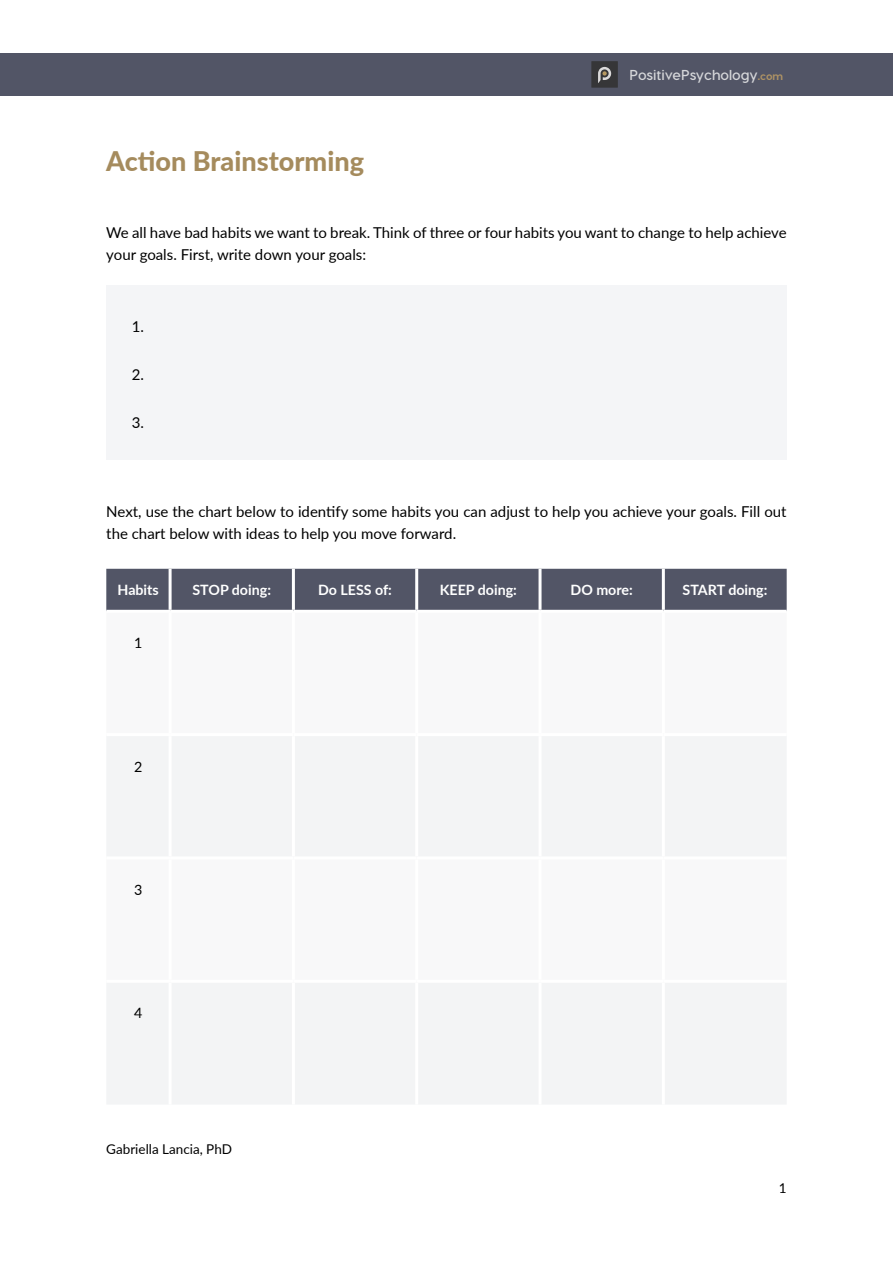
<style>
.page{position:relative;width:893px;height:1263px;background:#fff}
.page>*{position:absolute;margin:0;border:0;box-sizing:border-box;transform-origin:0 0}
.t1{font:800 27px "Lato";color:#a58b5d}
.t2{font:15px/22.5px "Lato";color:#000}
.t3{font:700 14.4px "Visby CF";color:#d6d7da}
.t4{font:700 14.25px "Lato";color:#fff}
.t5{font:14.25px "Lato";color:#000}
.t6{font:13.5px "Lato";color:#000}
.s1{font-weight:800;font-size:10.8px;color:#af9364}
</style>
<div class="page">
<div style="left:0;top:53px;width:893px;height:43px;background:#525566"></div>
<div style="left:591px;top:61px;width:27px;height:27px;background:#363638"></div>
<svg style="left:598px;top:67px;width:13px;height:16px"></svg>
<div style="left:106px;top:286px;width:681px;height:174px;background:#f4f5f7"></div>
<div style="left:106px;top:569px;width:681px;height:41px;background:#525566"></div>
<div style="left:107px;top:736px;width:679px;height:368px;background:#f3f4f5"></div>
<hr style="left:169px;top:569px;width:3px;height:41px;background:#fff">
<hr style="left:292px;top:569px;width:3px;height:41px;background:#fff">
<hr style="left:415px;top:569px;width:3px;height:41px;background:#fff">
<svg style="left:538px;top:569px;width:4px;height:41px"></svg>
<hr style="left:662px;top:569px;width:3px;height:41px;background:#fff">
<hr style="left:169px;top:736px;width:3px;height:120px;background:#fff">
<hr style="left:292px;top:736px;width:3px;height:120px;background:#fff">
<hr style="left:415px;top:736px;width:3px;height:120px;background:#fff">
<hr style="left:538px;top:736px;width:4px;height:120px;background:#fff">
<hr style="left:662px;top:736px;width:3px;height:120px;background:#fff">
<hr style="left:106px;top:856px;width:64px;height:3px;background:#fff">
<hr style="left:170px;top:856px;width:123px;height:3px;background:#fff">
<hr style="left:169px;top:859px;width:3px;height:121px;background:#fff">
<hr style="left:293px;top:856px;width:124px;height:3px;background:#fff">
<hr style="left:292px;top:859px;width:3px;height:121px;background:#fff">
<hr style="left:417px;top:856px;width:123px;height:3px;background:#fff">
<hr style="left:415px;top:859px;width:3px;height:121px;background:#fff">
<hr style="left:540px;top:856px;width:123px;height:3px;background:#fff">
<hr style="left:538px;top:859px;width:4px;height:121px;background:#fff">
<hr style="left:663px;top:856px;width:124px;height:3px;background:#fff">
<hr style="left:662px;top:859px;width:3px;height:121px;background:#fff">
<hr style="left:106px;top:980px;width:64px;height:3px;background:#fff">
<hr style="left:170px;top:980px;width:123px;height:3px;background:#fff">
<hr style="left:169px;top:983px;width:3px;height:121px;background:#fff">
<hr style="left:293px;top:980px;width:124px;height:3px;background:#fff">
<hr style="left:292px;top:983px;width:3px;height:121px;background:#fff">
<hr style="left:417px;top:980px;width:123px;height:3px;background:#fff">
<hr style="left:415px;top:983px;width:3px;height:121px;background:#fff">
<hr style="left:540px;top:980px;width:123px;height:3px;background:#fff">
<hr style="left:538px;top:983px;width:4px;height:121px;background:#fff">
<hr style="left:663px;top:980px;width:124px;height:3px;background:#fff">
<hr style="left:662px;top:983px;width:3px;height:121px;background:#fff">
<h1 class="t1" style="left:106px;top:141px;width:259px">Action Brainstorming</h1>
<p class="t3" style="left:629px;top:66px;width:155px">PositivePsychology<span class="s1">.com</span></p>
<p class="t2" style="left:106px;top:220px;width:682px">We all have bad habits we want to break. Think of three or four habits you want to change to help achieve your goals. First, write down your goals:</p>
<p class="t2" style="left:132px;top:314px;width:14px">1.</p>
<p class="t2" style="left:132px;top:362px;width:14px">2.</p>
<p class="t2" style="left:132px;top:410px;width:14px">3.</p>
<p class="t2" style="left:106px;top:499px;width:682px">Next, use the chart below to identify some habits you can adjust to help you achieve your goals. Fill out the chart below with ideas to help you move forward.</p>
<p class="t4" style="left:118px;top:579px;width:43px">Habits</p>
<p class="t4" style="left:192px;top:579px;width:80px">STOP doing:</p>
<p class="t4" style="left:318px;top:579px;width:75px">Do LESS of:</p>
<p class="t4" style="left:440px;top:579px;width:79px">KEEP doing:</p>
<p class="t4" style="left:570px;top:579px;width:64px">DO more:</p>
<p class="t4" style="left:683px;top:579px;width:86px">START doing:</p>
<p class="t5" style="left:134px;top:633px;width:10px">1</p>
<p class="t5" style="left:134px;top:756px;width:10px">2</p>
<p class="t5" style="left:134px;top:879px;width:10px">3</p>
<p class="t5" style="left:134px;top:1003px;width:10px">4</p>
<p class="t6" style="left:106px;top:1139px;width:127px">Gabriella Lancia, PhD</p>
<p class="t6" style="left:779px;top:1178px;width:9px">1</p>
</div>
